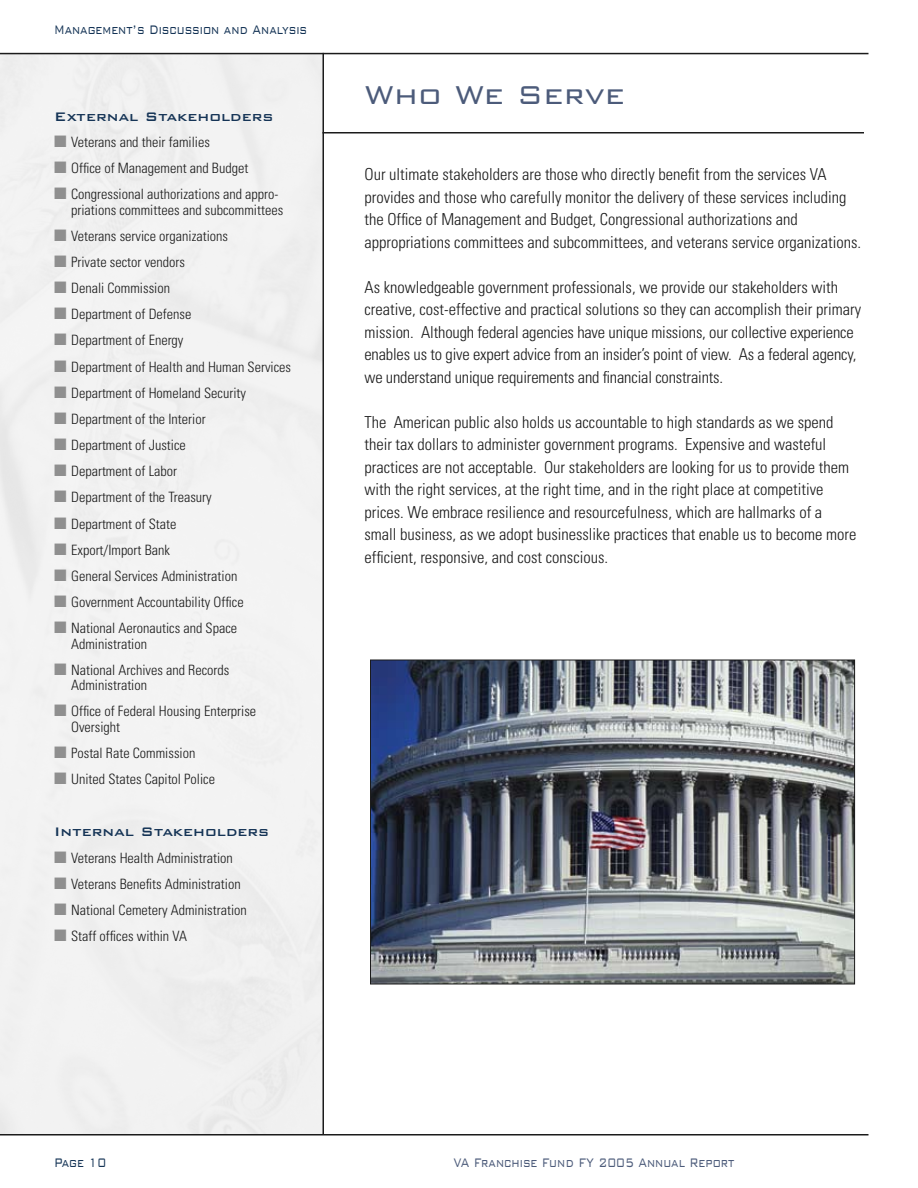
<style>
.page{position:relative;width:918px;height:1188px;background:#fff}
.page>*{position:absolute;margin:0;border:0;box-sizing:border-box;transform-origin:0 0}
.t1{font:300 34.5px "Bank Gothic BT";color:#4c5b7a}
.t2{font:300 condensed 16.5px/22.5px "Univers";color:#1b1b1b}
.t3{font:500 16.5px "Bank Gothic BT";color:#153456}
.t4{font:300 16.5px "Bank Gothic BT";color:#153456;scale:.72 1}
.t5{font:300 16.5px "Bank Gothic BT";color:#4c5b7a;scale:.72 1}
.t6{font:300 condensed 14.25px/15.3px "Univers";color:#1b1b1b}
.s1{color:#8f8f8f}
</style>
<div class="page">
<hr style="left:0;top:53px;width:868px;height:1px;background:#1b1b1b">
<hr style="left:0;top:1134px;width:868px;height:2px;background:#1b1b1b">
<hr style="left:322px;top:53px;width:2px;height:1081px;background:#1b1b1b">
<hr style="left:322px;top:132px;width:542px;height:2px;background:#1b1b1b">
<img style="left:372px;top:662px;width:481px;height:320px">
<div style="left:370px;top:660px;width:485px;height:324px;border:1px solid #1b1b1b"></div>
<p class="t4" style="left:54px;top:21px;width:353px">Management’s Discussion and Analysis</p>
<p class="t3" style="left:54px;top:107px;width:221px">External Stakeholders</p>
<p class="t6" style="left:54px;top:134px;width:157px"><span class="s1">■</span> Veterans and their families</p>
<p class="t6" style="left:54px;top:160px;width:196px"><span class="s1">■</span> Office of Management and Budget</p>
<p class="t6" style="left:71px;top:186px;width:214px;text-indent:-17px"><span class="s1">■</span> Congressional authorizations and appro&shy;priations committees and subcommittees</p>
<p class="t6" style="left:54px;top:228px;width:176px"><span class="s1">■</span> Veterans service organizations</p>
<p class="t6" style="left:54px;top:254px;width:133px"><span class="s1">■</span> Private sector vendors</p>
<p class="t6" style="left:54px;top:280px;width:118px"><span class="s1">■</span> Denali Commission</p>
<p class="t6" style="left:54px;top:307px;width:139px"><span class="s1">■</span> Department of Defense</p>
<p class="t6" style="left:54px;top:333px;width:131px"><span class="s1">■</span> Department of Energy</p>
<p class="t6" style="left:54px;top:359px;width:239px"><span class="s1">■</span> Department of Health and Human Services</p>
<p class="t6" style="left:54px;top:385px;width:194px"><span class="s1">■</span> Department of Homeland Security</p>
<p class="t6" style="left:54px;top:411px;width:153px"><span class="s1">■</span> Department of the Interior</p>
<p class="t6" style="left:54px;top:437px;width:133px"><span class="s1">■</span> Department of Justice</p>
<p class="t6" style="left:54px;top:464px;width:125px"><span class="s1">■</span> Department of Labor</p>
<p class="t6" style="left:54px;top:490px;width:159px"><span class="s1">■</span> Department of the Treasury</p>
<p class="t6" style="left:54px;top:516px;width:124px"><span class="s1">■</span> Department of State</p>
<p class="t6" style="left:54px;top:542px;width:118px"><span class="s1">■</span> Export/Import Bank</p>
<p class="t6" style="left:54px;top:568px;width:185px"><span class="s1">■</span> General Services Administration</p>
<p class="t6" style="left:54px;top:594px;width:191px"><span class="s1">■</span> Government Accountability Office</p>
<p class="t6" style="left:71px;top:621px;width:168px;text-indent:-17px"><span class="s1">■</span> National Aeronautics and Space<br>Administration</p>
<p class="t6" style="left:71px;top:662px;width:160px;text-indent:-17px"><span class="s1">■</span> National Archives and Records<br>Administration</p>
<p class="t6" style="left:71px;top:704px;width:187px;text-indent:-17px"><span class="s1">■</span> Office of Federal Housing Enterprise<br>Oversight</p>
<p class="t6" style="left:54px;top:745px;width:143px"><span class="s1">■</span> Postal Rate Commission</p>
<p class="t6" style="left:54px;top:771px;width:163px"><span class="s1">■</span> United States Capitol Police</p>
<p class="t3" style="left:54px;top:823px;width:217px">Internal Stakeholders</p>
<p class="t6" style="left:54px;top:850px;width:180px"><span class="s1">■</span> Veterans Health Administration</p>
<p class="t6" style="left:54px;top:876px;width:188px"><span class="s1">■</span> Veterans Benefits Administration</p>
<p class="t6" style="left:54px;top:902px;width:194px"><span class="s1">■</span> National Cemetery Administration</p>
<p class="t6" style="left:54px;top:929px;width:134px"><span class="s1">■</span> Staff offices within VA</p>
<h1 class="t1" style="left:364px;top:77px;width:262px">Who We Serve</h1>
<p class="t2" style="left:364px;top:163px;width:498px">Our ultimate stakeholders are those who directly benefit from the services VA provides and those who carefully monitor the delivery of these services including the Office of Management and Budget, Congressional authorizations and appropriations committees and subcommittees, and veterans service organizations.</p>
<p class="t2" style="left:364px;top:276px;width:498px">As knowledgeable government professionals, we provide our stakeholders with creative, cost-effective and practical solutions so they can accomplish their primary mission. Although federal agencies have unique missions, our collective experience enables us to give expert advice from an insider’s point of view. As a federal agency, we understand unique requirements and financial constraints.</p>
<p class="t2" style="left:364px;top:411px;width:493px">The American public also holds us accountable to high standards as we spend their tax dollars to administer government programs. Expensive and wasteful practices are not acceptable. Our stakeholders are looking for us to provide them with the right services, at the right time, and in the right place at competitive prices. We embrace resilience and resourcefulness, which are hallmarks of a small business, as we adopt businesslike practices that enable us to become more efficient, responsive, and cost conscious.</p>
<p class="t4" style="left:54px;top:1153px;width:74px">Page 10</p>
<p class="t5" style="left:454px;top:1153px;width:392px">VA Franchise Fund FY 2005 Annual Report</p>
</div>
